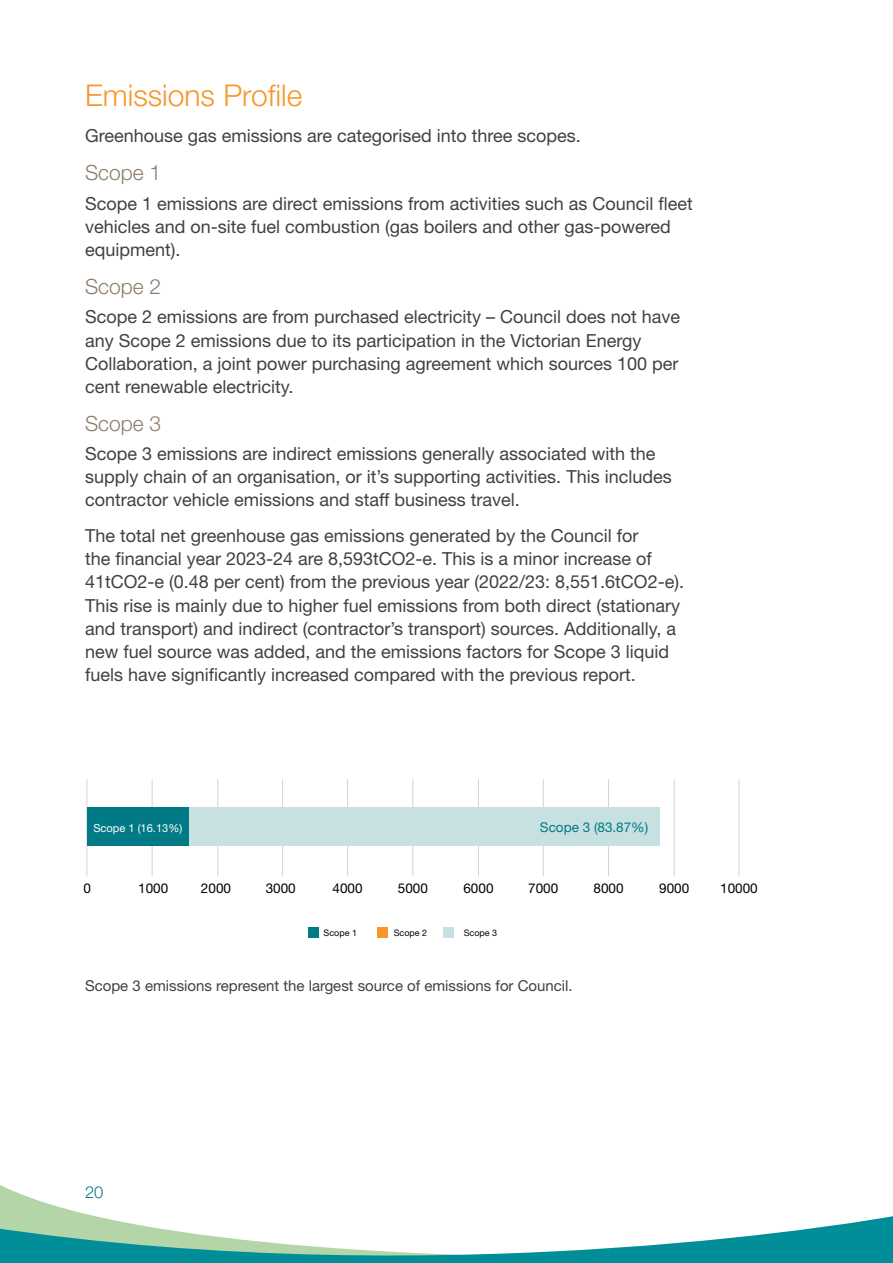
<style>
.page{position:relative;width:893px;height:1263px;background:#fff}
.page>*{position:absolute;margin:0;border:0;box-sizing:border-box;transform-origin:0 0}
.t1{font:300 30px "Helvetica Neue LT Std";color:#f89728}
.t2{font:300 21px "Helvetica Neue LT Std";color:#8c7d6c}
.t3{font:18px/23.1px "Helvetica Neue LT Std";color:#414042}
.t4{font:300 16.5px "Helvetica Neue LT Std";color:#007b85}
.t5{font:15px "Helvetica Neue LT Std";color:#414042}
.t6{font:13.5px "Helvetica Neue LT Std";color:#000}
.t7{font:13.5px "Helvetica Neue LT Std";color:#007b85}
.t8{font:11.1px "Helvetica Neue LT Std";color:#fff}
.t9{font:9px "Helvetica Neue LT Std";color:#000}
</style>
<div class="page">
<svg style="left:0;top:1185px;width:94px;height:31px"></svg>
<svg style="left:0;top:1216px;width:893px;height:47px"></svg>
<hr style="left:87px;top:779px;width:1px;height:97px;background:#d1d3d4">
<hr style="left:152px;top:779px;width:1px;height:97px;background:#d1d3d4">
<hr style="left:217px;top:779px;width:1px;height:97px;background:#d1d3d4">
<hr style="left:282px;top:779px;width:1px;height:97px;background:#d1d3d4">
<hr style="left:347px;top:779px;width:1px;height:97px;background:#d1d3d4">
<hr style="left:412px;top:779px;width:1px;height:97px;background:#d1d3d4">
<hr style="left:478px;top:779px;width:1px;height:97px;background:#d1d3d4">
<hr style="left:543px;top:779px;width:1px;height:97px;background:#d1d3d4">
<hr style="left:608px;top:779px;width:1px;height:97px;background:#d1d3d4">
<hr style="left:674px;top:779px;width:1px;height:97px;background:#d1d3d4">
<hr style="left:739px;top:779px;width:1px;height:97px;background:#d1d3d4">
<div style="left:309px;top:927px;width:10px;height:11px;background:#007b85"></div>
<div style="left:377px;top:927px;width:10px;height:11px;background:#f89728"></div>
<div style="left:444px;top:927px;width:10px;height:11px;background:#c7e0e2"></div>
<div style="left:87px;top:807px;width:102px;height:39px;background:#007b85"></div>
<div style="left:189px;top:807px;width:471px;height:39px;background:#c7e0e2"></div>
<h1 class="t1" style="left:85px;top:77px;width:219px">Emissions Profile</h1>
<p class="t3" style="left:85px;top:124px;width:497px">Greenhouse gas emissions are categorised into three scopes.</p>
<p class="t2" style="left:85px;top:160px;width:78px">Scope 1</p>
<p class="t3" style="left:85px;top:192px;width:609px">Scope 1 emissions are direct emissions from activities such as Council fleet vehicles and on-site fuel combustion (gas boilers and other gas-powered equipment).</p>
<p class="t2" style="left:85px;top:274px;width:78px">Scope 2</p>
<p class="t3" style="left:85px;top:305px;width:597px">Scope 2 emissions are from purchased electricity – Council does not have any Scope 2 emissions due to its participation in the Victorian Energy Collaboration, a joint power purchasing agreement which sources 100 per cent renewable electricity.</p>
<p class="t2" style="left:85px;top:410px;width:78px">Scope 3</p>
<p class="t3" style="left:85px;top:442px;width:588px">Scope 3 emissions are indirect emissions generally associated with the supply chain of an organisation, or it’s supporting activities. This includes contractor vehicle emissions and staff business travel.</p>
<p class="t3" style="left:85px;top:524px;width:600px">The total net greenhouse gas emissions generated by the Council for<br>the financial year 2023-24 are 8,593tCO2-e. This is a minor increase of 41tCO2-e (0.48 per cent) from the previous year (2022/23: 8,551.6tCO2-e).<br>This rise is mainly due to higher fuel emissions from both direct (stationary and transport) and indirect (contractor’s transport) sources. Additionally, a new fuel source was added, and the emissions factors for Scope 3 liquid fuels have significantly increased compared with the previous report.</p>
<p class="t8" style="left:93px;top:821px;width:90px">Scope 1 (16.13%)</p>
<p class="t7" style="left:540px;top:819px;width:110px">Scope 3 (83.87%)</p>
<p class="t6" style="left:83px;top:880px;width:9px">0</p>
<p class="t6" style="left:138px;top:880px;width:32px">1000</p>
<p class="t6" style="left:201px;top:880px;width:32px">2000</p>
<p class="t6" style="left:266px;top:880px;width:32px">3000</p>
<p class="t6" style="left:333px;top:880px;width:32px">4000</p>
<p class="t6" style="left:398px;top:880px;width:32px">5000</p>
<p class="t6" style="left:463px;top:880px;width:32px">6000</p>
<p class="t6" style="left:528px;top:880px;width:32px">7000</p>
<p class="t6" style="left:593px;top:880px;width:32px">8000</p>
<p class="t6" style="left:659px;top:880px;width:32px">9000</p>
<p class="t6" style="left:720px;top:880px;width:39px">10000</p>
<p class="t9" style="left:324px;top:927px;width:35px">Scope 1</p>
<p class="t9" style="left:394px;top:927px;width:35px">Scope 2</p>
<p class="t9" style="left:464px;top:927px;width:35px">Scope 3</p>
<p class="t5" style="left:85px;top:977px;width:489px">Scope 3 emissions represent the largest source of emissions for Council.</p>
<p class="t4" style="left:85px;top:1182px;width:20px">20</p>
</div>
